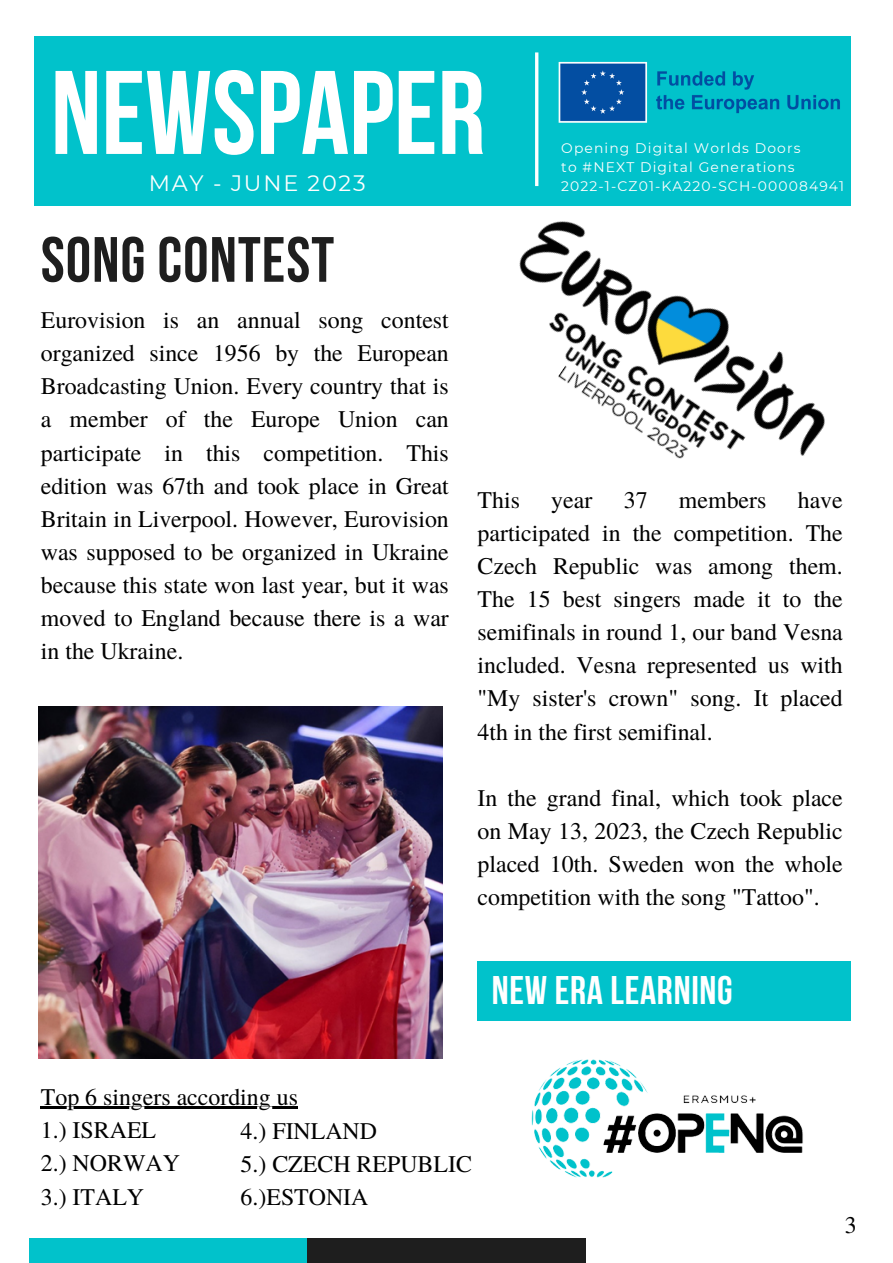
<style>
.page{position:relative;width:893px;height:1263px;background:#fff}
.page>*{position:absolute;margin:0;border:0;box-sizing:border-box;transform-origin:0 0}
.t1{font:118.57px "Bebas Neue Cyrillic";color:#fff}
.t2{font:700 63.82px "Bebas Neue";letter-spacing:.015em;color:#1e1e1e}
.t3{font:700 39.75px "Bebas Neue";letter-spacing:.015em;color:#fff}
.t4{font:23.85px/33.1px "Te X Gyre Termes";color:#000;text-align:justify}
.t5{font:22.27px "Montserrat";letter-spacing:.08em;color:#fff}
.t6{font:13.88px "Montserrat";letter-spacing:.08em;color:#fff}
</style>
<div class="page">
<div style="left:35px;top:37px;width:816px;height:169px;background:#01c2cb"></div>
<hr style="left:535px;top:52px;width:3px;height:134px;background:#fff">
<img style="left:558px;top:61px;width:282px;height:62px">
<img style="left:519px;top:167px;width:306px;height:292px">
<div style="left:29px;top:1238px;width:278px;height:25px;background:#01c2cb"></div>
<div style="left:307px;top:1238px;width:279px;height:25px;background:#1e1e1e"></div>
<img style="left:38px;top:707px;width:405px;height:352px">
<div style="left:477px;top:961px;width:374px;height:60px;background:#01c2cb"></div>
<img style="left:531px;top:1059px;width:272px;height:119px">
<hr style="left:41px;top:1107px;width:257px;height:2px;background:#000">
<p class="t1" style="left:51px;top:65px;width:436px">NEWSPAPER</p>
<p class="t6" style="left:561px;top:139px;width:241px">Opening Digital Worlds Doors</p>
<p class="t6" style="left:561px;top:158px;width:235px">to #NEXT Digital Generations</p>
<p class="t5" style="left:149px;top:169px;width:218px">MAY - JUNE 2023</p>
<p class="t6" style="left:561px;top:178px;width:284px">2022-1-CZ01-KA220-SCH-000084941</p>
<p class="t2" style="left:41px;top:234px;width:295px">SONG CONTEST</p>
<p class="t4" style="left:41px;top:302px;width:409px">Eurovision is an annual song contest organized since 1956 by the European Broadcasting Union. Every country that is a member of the Europe Union can participate in this competition. This edition was 67th and took place in Great Britain in Liverpool. However, Eurovision was supposed to be organized in Ukraine because this state won last year, but it was moved to England because there is a war in the Ukraine.</p>
<p class="t4" style="left:477px;top:482px;width:367px;text-indent:320px">have participated in the competition. The Czech Republic was among them.<br>The 15 best singers made it to the semifinals in round 1, our band Vesna included. Vesna represented us with "My sister's crown" song. It placed 4th in the first semifinal.</p>
<p class="t4" style="left:477px;top:482px;width:44px">This</p>
<p class="t4" style="left:551px;top:482px;width:43px">year</p>
<p class="t4" style="left:624px;top:482px;width:25px">37</p>
<p class="t4" style="left:679px;top:482px;width:89px">members</p>
<p class="t4" style="left:477px;top:780px;width:367px">In the grand final, which took place on May 13, 2023, the Czech Republic placed 10th. Sweden won the whole competition with the song "Tattoo".</p>
<p class="t3" style="left:492px;top:975px;width:242px">NEW ERA LEARNING</p>
<p class="t4" style="left:41px;top:1079px;width:259px">Top 6 singers according us</p>
<p class="t4" style="left:41px;top:1112px;width:117px">1.) ISRAEL</p>
<p class="t4" style="left:41px;top:1145px;width:141px">2.) NORWAY</p>
<p class="t4" style="left:41px;top:1179px;width:105px">3.) ITALY</p>
<p class="t4" style="left:241px;top:1113px;width:138px">4.) FINLAND</p>
<p class="t4" style="left:241px;top:1146px;width:233px">5.) CZECH REPUBLIC</p>
<p class="t4" style="left:241px;top:1179px;width:129px">6.)ESTONIA</p>
<p class="t4" style="left:845px;top:1207px;width:13px">3</p>
</div>
